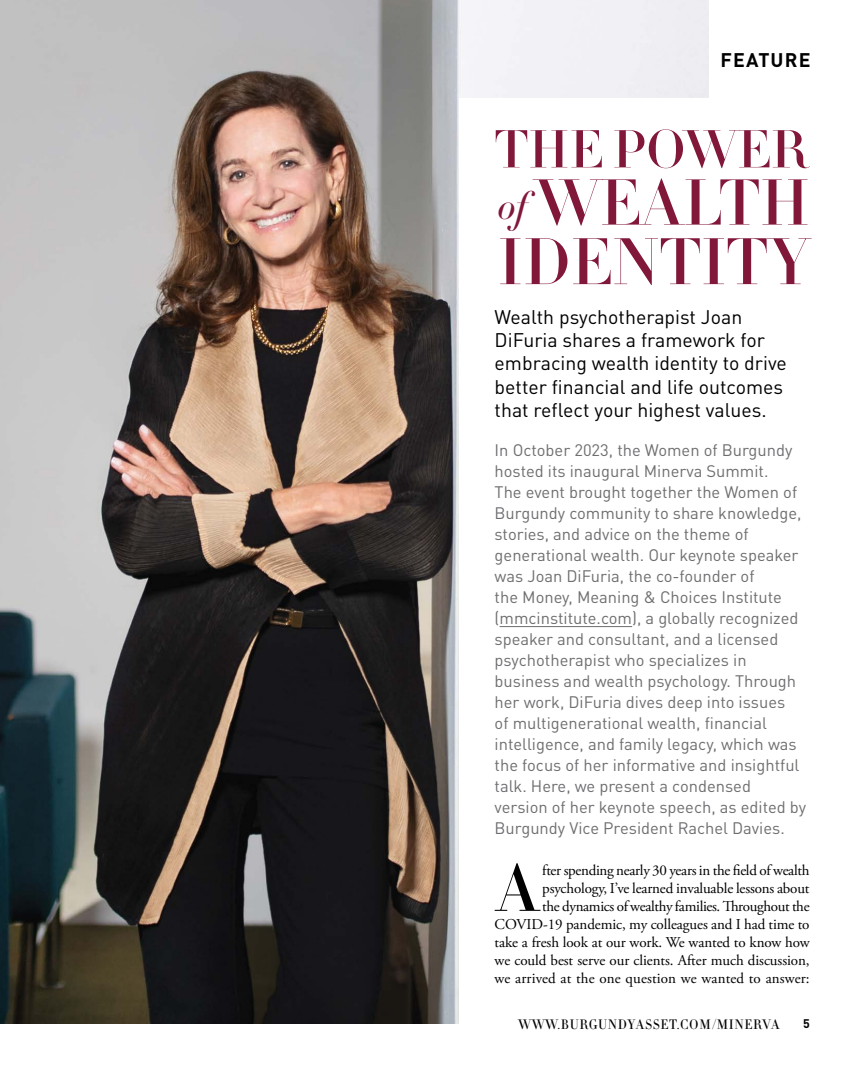
<style>
.page{position:relative;width:864px;height:1080px;background:#fff}
.page>*{position:absolute;margin:0;border:0;box-sizing:border-box;transform-origin:0 0}
.t1{font:65.85px "Didot HTF M16 Medium";color:#000}
.t2{font:64.65px "Didot HTF M42 Medium";color:#811739}
.t3{font:63.75px "Didot HTF M42 Medium";color:#811739}
.t4{font:52.5px "Didot HTF M42 Medium";color:#811739}
.t5{font:19.5px/23.4px "DINOT";color:#000}
.t6{font:700 19.5px "DINOT";letter-spacing:.06em;color:#000}
.t7{font:16.5px/21px "DINOT";color:#6d6e71}
.t8{font:15px/18px "Adobe Garamond Pro";letter-spacing:-.005em;color:#000;text-align:right}
.t9{font:13.5px "Didot HTF L06 Light";letter-spacing:.05em;color:#000}
.t10{font:700 12.3px "DINOT";color:#000}
.s1{font-family:"Didot HTF M24 Medium Ital";font-size:38.1px}
</style>
<div class="page">
<img style="left:0;top:0;width:708px;height:1024px">
<div style="left:459px;top:99px;width:351px;height:981px;background:#fff"></div>
<hr style="left:500px;top:626px;width:132px;height:1px;background:#6d6e71">
<p class="t6" style="left:720px;top:48px;width:92px">FEATURE</p>
<h3 class="t4" style="left:495px;top:116px;width:314px">THE POWER</h3>
<h3 class="t3" style="left:498px;top:163px;width:314px"><span class="s1">of</span>WEALTH</h3>
<h2 class="t2" style="left:498px;top:221px;width:314px">IDENTITY</h2>
<p class="t5" style="left:495px;top:305px;width:294px">Wealth psychotherapist Joan DiFuria shares a framework for embracing wealth identity to drive better financial and life outcomes that reflect your highest values.</p>
<p class="t7" style="left:495px;top:440px;width:313px">In October 2023, the Women of Burgundy hosted its inaugural Minerva Summit.<br>The event brought together the Women of Burgundy community to share knowledge, stories, and advice on the theme of generational wealth. Our keynote speaker was Joan DiFuria, the co-founder of<br>the Money, Meaning &amp; Choices Institute (mmcinstitute.com), a globally recognized speaker and consultant, and a licensed psychotherapist who specializes in business and wealth psychology. Through her work, DiFuria dives deep into issues<br>of multigenerational wealth, financial intelligence, and family legacy, which was the focus of her informative and insightful talk. Here, we present a condensed version of her keynote speech, as edited by Burgundy Vice President Rachel Davies.</p>
<h1 class="t1" style="left:496px;top:847px;width:44px">A</h1>
<p class="t8" style="left:495px;top:862px;width:317px">fter spending nearly 30 years in the field of wealth psychology, I’ve learned invaluable lessons about<br>the dynamics of wealthy families. Throughout the COVID-19 pandemic, my colleagues and I had time to take a fresh look at our work. We wanted to know how we could best serve our clients. After much discussion, we arrived at the one question we wanted to answer:</p>
<p class="t9" style="left:518px;top:1016px;width:263px">WWW.BURGUNDYASSET.COM/MINERVA</p>
<p class="t10" style="left:803px;top:1016px;width:8px">5</p>
</div>
